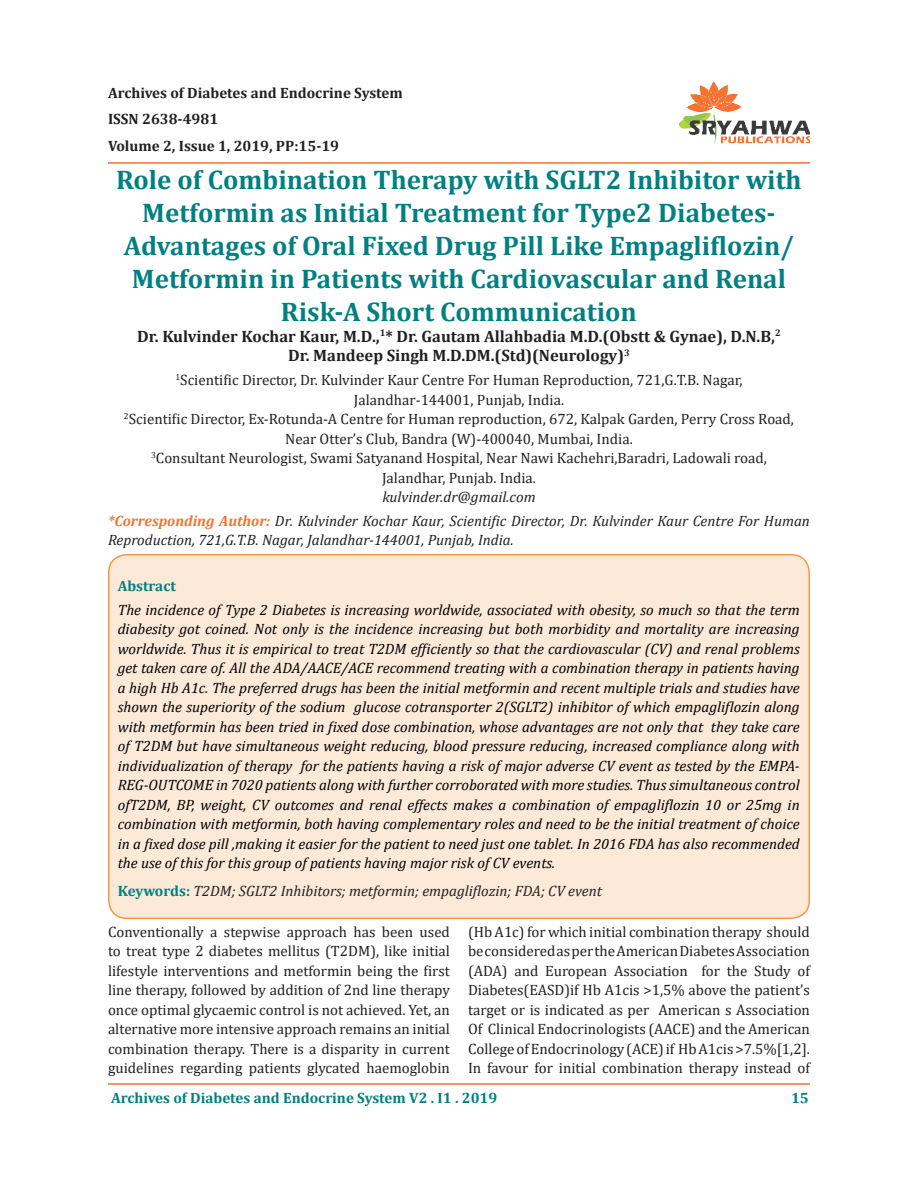
<style>
.page{position:relative;width:918px;height:1188px;background:#fff}
.page>*{position:absolute;margin:0;border:0;box-sizing:border-box;transform-origin:0 0}
.t1{font:700 27px/33px "Cambria";color:#008080;text-align:center}
.List_Paragraph{font:700 16.5px "Cambria";color:#231f20}
.t2{font:italic 15px/19.5px "Cambria";color:#000;text-align:justify}
.t3{font:15px/19.5px "Cambria";color:#231f20;text-align:justify}
.t4{font:italic 15px/19.5px "Cambria";color:#231f20}
.t5{font:700 15px "Cambria";color:#231f20}
.t6{font:700 15px "Cambria";color:#008080}
.s1{font-weight:700;color:#f37232}
.s2{font-weight:700;font-style:normal;color:#008080}
</style>
<div class="page">
<hr style="left:108px;top:1083px;width:702px;height:2px;background:#f37131">
<hr style="left:108px;top:162px;width:702px;height:2px;background:#f37232">
<img style="left:680px;top:81px;width:130px;height:62px">
<div style="left:109px;top:555px;width:700px;height:363px;background:#fde9d8;border-radius:18px"></div>
<div style="left:108px;top:554px;width:702px;height:365px;border:2px solid #f79646;border-radius:18px"></div>
<p class="t5" style="left:108px;top:82px;width:296px">Archives of Diabetes and Endocrine System</p>
<p class="t5" style="left:108px;top:109px;width:112px">ISSN 2638-4981</p>
<p class="t5" style="left:108px;top:135px;width:233px">Volume 2, Issue 1, 2019, PP:15-19</p>
<p class="t1" style="left:116px;top:162px;width:687px">Role of Combination Therapy with SGLT2 Inhibitor with Metformin as Initial Treatment for Type2 Diabetes-Advantages of Oral Fixed Drug Pill Like Empagliflozin/ Metformin in Patients with Cardiovascular and Renal Risk-A Short Communication</p>
<p class="List_Paragraph" style="left:137px;top:325px;width:645px">Dr. Kulvinder Kochar Kaur, M.D.,<sup>1</sup>* Dr. Gautam Allahbadia M.D.(Obstt &amp; Gynae), D.N.B,<sup>2</sup></p>
<p class="List_Paragraph" style="left:288px;top:344px;width:343px">Dr. Mandeep Singh M.D.DM.(Std)(Neurology)<sup>3</sup></p>
<p class="t3" style="left:175px;top:370px;width:569px"><sup>1</sup>Scientific Director, Dr. Kulvinder Kaur Centre For Human Reproduction, 721,G.T.B. Nagar,</p>
<p class="t3" style="left:354px;top:390px;width:212px">Jalandhar-144001, Punjab, India.</p>
<p class="t3" style="left:124px;top:409px;width:672px"><sup>2</sup>Scientific Director, Ex-Rotunda-A Centre for Human reproduction, 672, Kalpak Garden, Perry Cross Road,</p>
<p class="t3" style="left:285px;top:429px;width:349px">Near Otter’s Club, Bandra (W)-400040, Mumbai, India.</p>
<p class="t3" style="left:151px;top:448px;width:617px"><sup>3</sup>Consultant Neurologist, Swami Satyanand Hospital, Near Nawi Kachehri,Baradri, Ladowali road,</p>
<p class="t3" style="left:382px;top:468px;width:155px">Jalandhar, Punjab. India.</p>
<p class="t4" style="left:382px;top:487px;width:155px">kulvinder.dr@gmail.com</p>
<p class="t4" style="left:108px;top:510px;width:703px"><span class="s1">*Corresponding Author:</span> Dr. Kulvinder Kochar Kaur, Scientific Director, Dr. Kulvinder Kaur Centre For Human<br>Reproduction, 721,G.T.B. Nagar, Jalandhar-144001, Punjab, India.</p>
<p class="t6" style="left:118px;top:575px;width:60px">Abstract</p>
<p class="t2" style="left:118px;top:599px;width:684px">The incidence of Type 2 Diabetes is increasing worldwide, associated with obesity, so much so that the term diabesity got coined. Not only is the incidence increasing but both morbidity and mortality are increasing worldwide. Thus it is empirical to treat T2DM efficiently so that the cardiovascular (CV) and renal problems get taken care of. All the ADA/AACE/ACE recommend treating with a combination therapy in patients having a high Hb A1c. The preferred drugs has been the initial metformin and recent multiple trials and studies have shown the superiority of the sodium glucose cotransporter 2(SGLT2) inhibitor of which empagliflozin along with metformin has been tried in fixed dose combination, whose advantages are not only that they take care of T2DM but have simultaneous weight reducing, blood pressure reducing, increased compliance along with individualization of therapy for the patients having a risk of major adverse CV event as tested by the EMPA-REG-OUTCOME in 7020 patients along with further corroborated with more studies. Thus simultaneous control ofT2DM, BP, weight, CV outcomes and renal effects makes a combination of empagliflozin 10 or 25mg in combination with metformin, both having complementary roles and need to be the initial treatment of choice in a fixed dose pill ,making it easier for the patient to need just one tablet. In 2016 FDA has also recommended the use of this for this group of patients having major risk of CV events.</p>
<p class="t4" style="left:118px;top:881px;width:486px"><span class="s2">Keywords:</span> T2DM; SGLT2 Inhibitors; metformin; empagliflozin; FDA; CV event</p>
<p class="t3" style="left:108px;top:922px;width:344px">Conventionally a stepwise approach has been used to treat type 2 diabetes mellitus (T2DM), like initial lifestyle interventions and metformin being the first line therapy, followed by addition of 2nd line therapy once optimal glycaemic control is not achieved. Yet, an alternative more intensive approach remains an initial combination therapy. There is a disparity in current guidelines regarding patients glycated haemoglobin</p>
<p class="t3" style="left:468px;top:922px;width:344px">(Hb A1c) for which initial combination therapy should be considered as per the American Diabetes Association (ADA) and European Association for the Study of Diabetes(EASD)if Hb A1cis &gt;1,5% above the patient’s target or is indicated as per American s Association Of Clinical Endocrinologists (AACE) and the American College of Endocrinology (ACE) if Hb A1cis &gt;7.5%[1,2].<br>In favour for initial combination therapy instead of</p>
<p class="t6" style="left:111px;top:1087px;width:388px">Archives of Diabetes and Endocrine System V2 . I1 . 2019</p>
<p class="t6" style="left:791px;top:1087px;width:19px">15</p>
</div>
